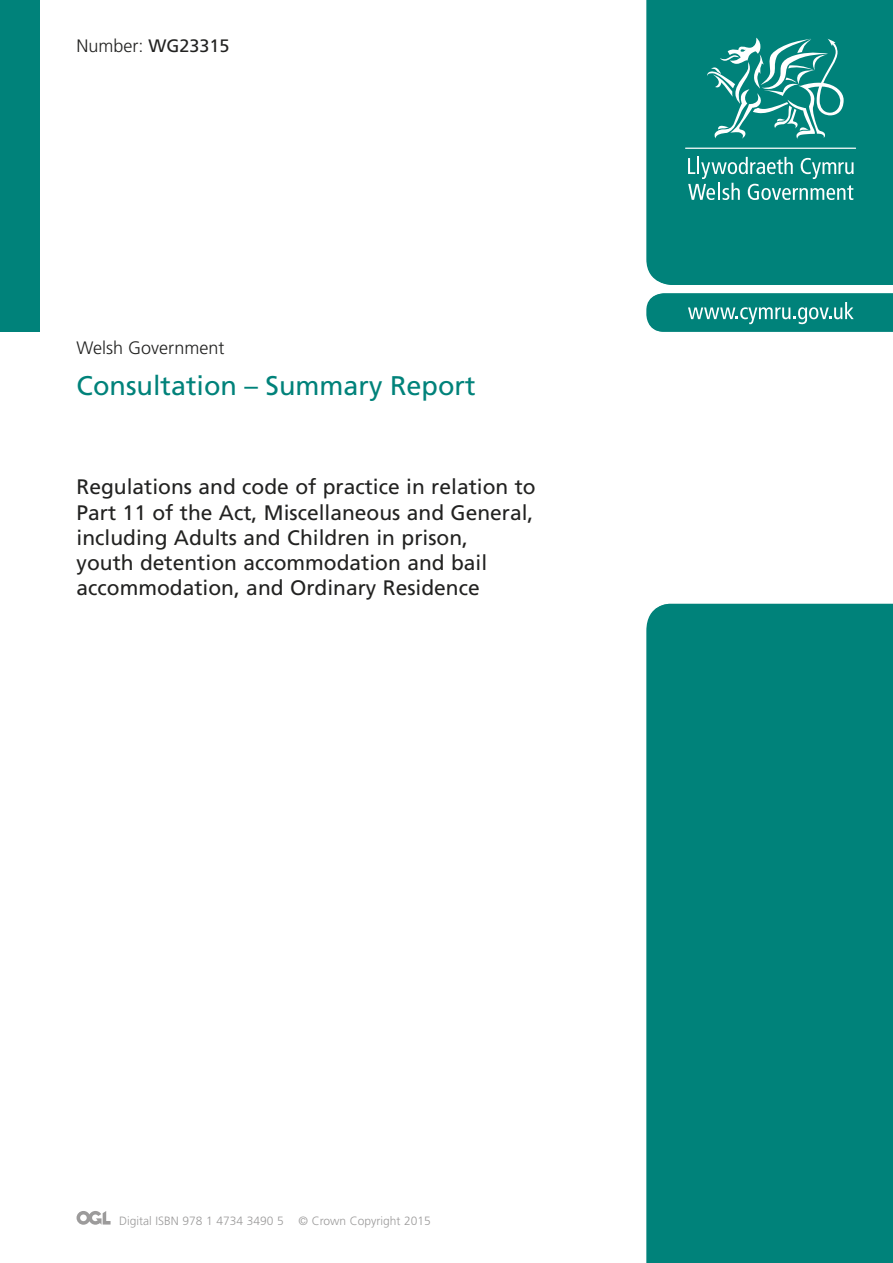
<style>
.page{position:relative;width:893px;height:1263px;background:#fff}
.page>*{position:absolute;margin:0;border:0;box-sizing:border-box;transform-origin:0 0}
.t1{font:27px "Frutiger LT Std";color:#00827a}
.t2{font:21px/25.2px "Frutiger LT Std";color:#222221}
.Body_Text{font:300 18px "Frutiger LT Std";color:#222221}
.Credits{font:300 12px "Frutiger LT Std";color:#9c9b9b}
.s1{font-weight:400}
</style>
<div class="page">
<div style="left:0;top:0;width:39px;height:332px;background:#00827a"></div>
<svg style="left:77px;top:1211px;width:34px;height:14px"></svg>
<div style="left:646px;top:0;width:247px;height:285px;background:#00827a"></div>
<div style="left:646px;top:604px;width:247px;height:659px;background:#00827a"></div>
<svg style="left:646px;top:293px;width:247px;height:39px;background:#198e87"></svg>
<svg style="left:707px;top:38px;width:137px;height:101px;background:#369c96"></svg>
<svg style="left:688px;top:157px;width:166px;height:43px;background:#399e98"></svg>
<hr style="left:685px;top:148px;width:171px;height:1px;background:#fff">
<p class="Body_Text" style="left:77px;top:35px;width:155px">Number: <span class="s1">WG23315</span></p>
<p class="Body_Text" style="left:77px;top:337px;width:149px">Welsh Government</p>
<h1 class="t1" style="left:77px;top:369px;width:401px">Consultation – Summary Report</h1>
<h2 class="t2" style="left:77px;top:474px;width:461px">Regulations and code of practice in relation to Part 11 of the Act, Miscellaneous and General, including Adults and Children in prison,<br>youth detention accommodation and bail accommodation, and Ordinary Residence</h2>
<p class="Credits" style="left:119px;top:1214px;width:313px">Digital ISBN 978 1 4734 3490 5 © Crown Copyright 2015</p>
</div>
